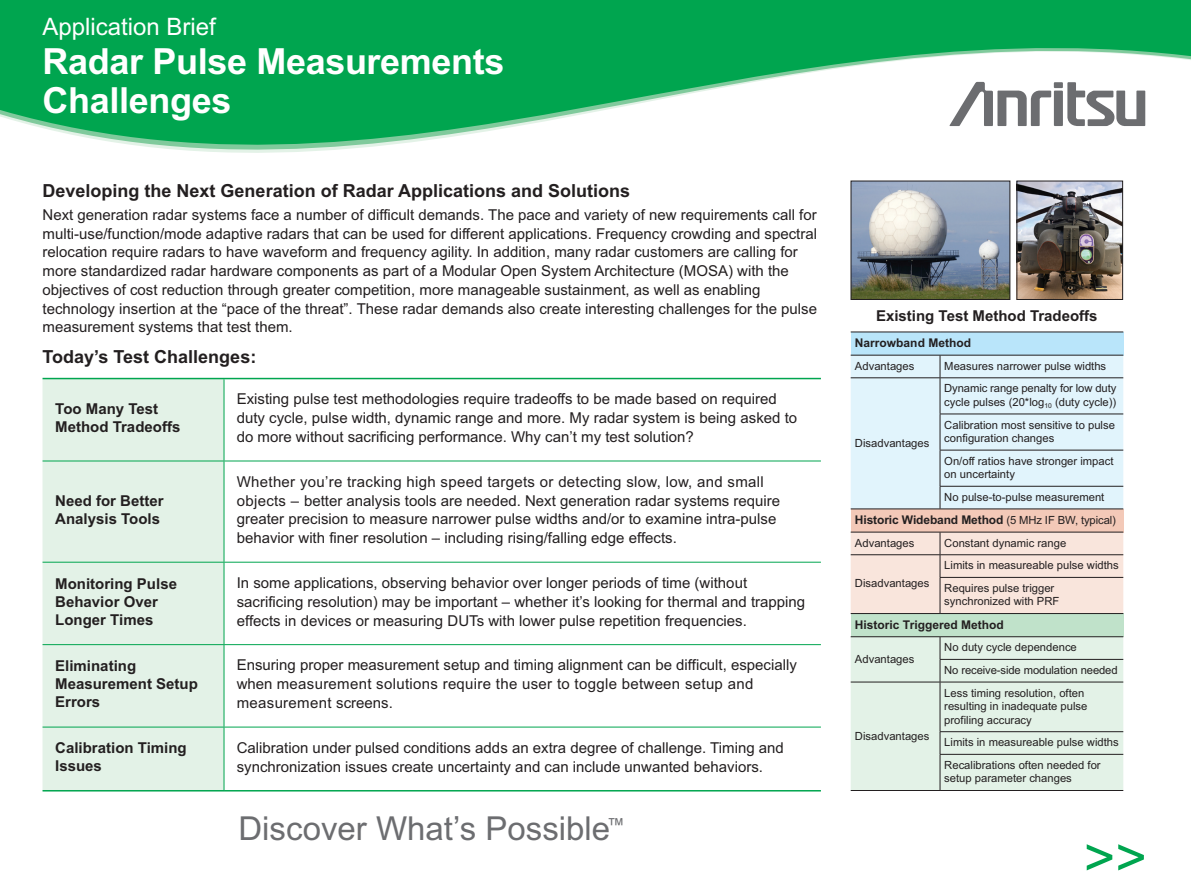
<style>
.page{position:relative;width:1191px;height:893px;background:#fff}
.page>*{position:absolute;margin:0;border:0;box-sizing:border-box;transform-origin:0 0}
.t1{font:54px "Arial";color:#00a54f}
.Masthead{font:700 36px/39px "Arial";letter-spacing:-.01em;color:#fff}
.Table_Text_Flush_Lef{font:33px "Arial";color:#6c6d70}
.Quick_Fact_Sheet{font:24px "Arial";color:#fff}
._1st_Level_Head_Verd{font:700 18px "Arial";color:#231f20}
.Body_Text_Arial_10_p{font:700 18px "Arial";color:#231f20}
.Table_Text_Flush_Lef-2{font:15px/18.8px "Arial";color:#231f20}
.Body_Text_Arial_10_p-2{font:15px/18.8px "Arial";color:#231f20}
.Table_Text_Flush_Lef-3{font:700 15px/18px "Arial";color:#231f20}
.Table_Text_Flush_Lef-4{font:700 12px "Arial";color:#231f20}
.Table_Text_Flush_Lef-5{font:11.25px/13.5px "Arial";color:#231f20}
.s1{font-weight:400;font-size:11.25px}
</style>
<div class="page">
<svg style="left:0;top:0;width:1191px;height:153px;fill:#00a54f"></svg>
<svg style="left:949px;top:82px;width:196px;height:44px"></svg>
<div style="left:43px;top:379px;width:181px;height:411px;background:#e3f2e7"></div>
<hr style="left:224px;top:461px;width:1px;height:101px;background:#00a54f">
<hr style="left:43px;top:562px;width:181px;height:1px;background:#00a54f">
<hr style="left:224px;top:562px;width:597px;height:1px;background:#00a54f">
<hr style="left:224px;top:563px;width:1px;height:81px;background:#00a54f">
<hr style="left:43px;top:644px;width:181px;height:1px;background:#00a54f">
<hr style="left:224px;top:644px;width:597px;height:1px;background:#00a54f">
<hr style="left:224px;top:645px;width:1px;height:82px;background:#00a54f">
<hr style="left:43px;top:378px;width:181px;height:1px;background:#00a54f">
<hr style="left:224px;top:378px;width:597px;height:1px;background:#00a54f">
<hr style="left:224px;top:379px;width:1px;height:82px;background:#00a54f">
<hr style="left:43px;top:461px;width:181px;height:1px;background:#00a54f">
<hr style="left:224px;top:461px;width:597px;height:1px;background:#00a54f">
<hr style="left:43px;top:727px;width:181px;height:1px;background:#00a54f">
<hr style="left:224px;top:727px;width:597px;height:1px;background:#00a54f">
<hr style="left:224px;top:727px;width:1px;height:63px;background:#00a54f">
<hr style="left:43px;top:790px;width:181px;height:1px;background:#00a54f">
<hr style="left:224px;top:790px;width:597px;height:1px;background:#00a54f">
<img style="left:852px;top:183px;width:156px;height:115px">
<div style="left:850px;top:181px;width:160px;height:119px;border:1px solid #231f20"></div>
<img style="left:1018px;top:183px;width:103px;height:115px">
<div style="left:1016px;top:181px;width:107px;height:119px;border:1px solid #231f20"></div>
<div style="left:850px;top:332px;width:273px;height:23px;background:#b9e5fa"></div>
<div style="left:850px;top:509px;width:273px;height:23px;background:#f3c9b8"></div>
<div style="left:850px;top:613px;width:273px;height:24px;background:#c0e2ca"></div>
<hr style="left:850px;top:332px;width:90px;height:1px;background:#231f20">
<hr style="left:940px;top:332px;width:183px;height:1px;background:#231f20">
<div style="left:850px;top:355px;width:273px;height:154px;background:#e1f4fc"></div>
<hr style="left:850px;top:509px;width:90px;height:1px;background:#231f20">
<hr style="left:940px;top:509px;width:183px;height:1px;background:#231f20">
<div style="left:850px;top:532px;width:273px;height:81px;background:#f9e5dc"></div>
<hr style="left:939px;top:577px;width:184px;height:1px;background:#231f20">
<hr style="left:939px;top:578px;width:1px;height:35px;background:#231f20">
<hr style="left:850px;top:613px;width:90px;height:1px;background:#231f20">
<hr style="left:940px;top:613px;width:183px;height:1px;background:#231f20">
<hr style="left:850px;top:636px;width:90px;height:1px;background:#231f20">
<hr style="left:940px;top:636px;width:183px;height:1px;background:#231f20">
<div style="left:850px;top:637px;width:273px;height:153px;background:#e3f2e7"></div>
<hr style="left:939px;top:754px;width:184px;height:1px;background:#231f20">
<hr style="left:939px;top:755px;width:1px;height:35px;background:#231f20">
<hr style="left:850px;top:790px;width:90px;height:1px;background:#231f20">
<hr style="left:940px;top:790px;width:183px;height:1px;background:#231f20">
<p class="Quick_Fact_Sheet" style="left:43px;top:14px;width:175px">Application Brief</p>
<p class="Masthead" style="left:43px;top:42px;width:463px">Radar Pulse Measurements<br>Challenges</p>
<p class="_1st_Level_Head_Verd" style="left:43px;top:181px;width:589px">Developing the Next Generation of Radar Applications and Solutions</p>
<p class="Body_Text_Arial_10_p-2" style="left:43px;top:205px;width:776px">Next generation radar systems face a number of difficult demands. The pace and variety of new requirements call for multi-use/function/mode adaptive radars that can be used for different applications. Frequency crowding and spectral relocation require radars to have waveform and frequency agility. In addition, many radar customers are calling for more standardized radar hardware components as part of a Modular Open System Architecture (MOSA) with the objectives of cost reduction through greater competition, more manageable sustainment, as well as enabling technology insertion at the “pace of the threat”. These radar demands also create interesting challenges for the pulse measurement systems that test them.</p>
<p class="Body_Text_Arial_10_p" style="left:43px;top:346px;width:215px">Today’s Test Challenges:</p>
<p class="Table_Text_Flush_Lef-3" style="left:55px;top:400px;width:127px">Too Many Test<br>Method Tradeoffs</p>
<p class="Table_Text_Flush_Lef-2" style="left:237px;top:390px;width:562px">Existing pulse test methodologies require tradeoffs to be made based on required duty cycle, pulse width, dynamic range and more. My radar system is being asked to do more without sacrificing performance. Why can’t my test solution?</p>
<p class="Table_Text_Flush_Lef-3" style="left:55px;top:492px;width:110px">Need for Better<br>Analysis Tools</p>
<p class="Table_Text_Flush_Lef-2" style="left:237px;top:472px;width:545px">Whether you’re tracking high speed targets or detecting slow, low, and small objects – better analysis tools are needed. Next generation radar systems require greater precision to measure narrower pulse widths and/or to examine intra-pulse behavior with finer resolution – including rising/falling edge effects.</p>
<p class="Table_Text_Flush_Lef-3" style="left:55px;top:574px;width:123px">Monitoring Pulse<br>Behavior Over<br>Longer Times</p>
<p class="Table_Text_Flush_Lef-2" style="left:237px;top:573px;width:570px">In some applications, observing behavior over longer periods of time (without sacrificing resolution) may be important – whether it’s looking for thermal and trapping effects in devices or measuring DUTs with lower pulse repetition frequencies.</p>
<p class="Table_Text_Flush_Lef-3" style="left:55px;top:657px;width:144px">Eliminating<br>Measurement Setup<br>Errors</p>
<p class="Table_Text_Flush_Lef-2" style="left:237px;top:656px;width:561px">Ensuring proper measurement setup and timing alignment can be difficult, especially when measurement solutions require the user to toggle between setup and measurement screens.</p>
<p class="Table_Text_Flush_Lef-3" style="left:55px;top:739px;width:133px">Calibration Timing<br>Issues</p>
<p class="Table_Text_Flush_Lef-2" style="left:237px;top:738px;width:548px">Calibration under pulsed conditions adds an extra degree of challenge. Timing and synchronization issues create uncertainty and can include unwanted behaviors.</p>
<p class="Table_Text_Flush_Lef" style="left:238px;top:811px;width:388px">Discover What’s Possible<sup>™</sup></p>
<p class="Table_Text_Flush_Lef-3" style="left:876px;top:307px;width:223px">Existing Test Method Tradeoffs</p>
<p class="Table_Text_Flush_Lef-4" style="left:855px;top:336px;width:118px">Narrowband Method</p>
<p class="Table_Text_Flush_Lef-5" style="left:855px;top:359px;width:61px">Advantages</p>
<p class="Table_Text_Flush_Lef-5" style="left:944px;top:359px;width:163px">Measures narrower pulse widths</p>
<p class="Table_Text_Flush_Lef-5" style="left:944px;top:382px;width:173px">Dynamic range penalty for low duty cycle pulses (20*log<sub>10</sub> (duty cycle))</p>
<p class="Table_Text_Flush_Lef-5" style="left:944px;top:418px;width:172px">Calibration most sensitive to pulse configuration changes</p>
<p class="Table_Text_Flush_Lef-5" style="left:944px;top:454px;width:171px">On/off ratios have stronger impact on uncertainty</p>
<p class="Table_Text_Flush_Lef-5" style="left:944px;top:490px;width:162px">No pulse-to-pulse measurement</p>
<p class="Table_Text_Flush_Lef-4" style="left:855px;top:513px;width:262px">Historic Wideband Method <span class="s1">(5 MHz IF BW, typical)</span></p>
<p class="Table_Text_Flush_Lef-5" style="left:855px;top:536px;width:61px">Advantages</p>
<p class="Table_Text_Flush_Lef-5" style="left:944px;top:536px;width:123px">Constant dynamic range</p>
<p class="Table_Text_Flush_Lef-5" style="left:855px;top:577px;width:76px">Disadvantages</p>
<p class="Table_Text_Flush_Lef-5" style="left:855px;top:436px;width:76px">Disadvantages</p>
<p class="Table_Text_Flush_Lef-5" style="left:944px;top:559px;width:176px">Limits in measureable pulse widths</p>
<p class="Table_Text_Flush_Lef-5" style="left:944px;top:581px;width:117px">Requires pulse trigger synchronized with PRF</p>
<p class="Table_Text_Flush_Lef-4" style="left:855px;top:618px;width:150px">Historic Triggered Method</p>
<p class="Table_Text_Flush_Lef-5" style="left:855px;top:652px;width:61px">Advantages</p>
<p class="Table_Text_Flush_Lef-5" style="left:944px;top:641px;width:134px">No duty cycle dependence</p>
<p class="Table_Text_Flush_Lef-5" style="left:944px;top:663px;width:175px">No receive-side modulation needed</p>
<p class="Table_Text_Flush_Lef-5" style="left:855px;top:729px;width:76px">Disadvantages</p>
<p class="Table_Text_Flush_Lef-5" style="left:944px;top:686px;width:145px">Less timing resolution, often resulting in inadequate pulse profiling accuracy</p>
<p class="Table_Text_Flush_Lef-5" style="left:944px;top:736px;width:176px">Limits in measureable pulse widths</p>
<p class="Table_Text_Flush_Lef-5" style="left:944px;top:758px;width:158px">Recalibrations often needed for setup parameter changes</p>
<p class="t1" style="left:1083px;top:827px;width:65px">&gt;&gt;</p>
</div>
